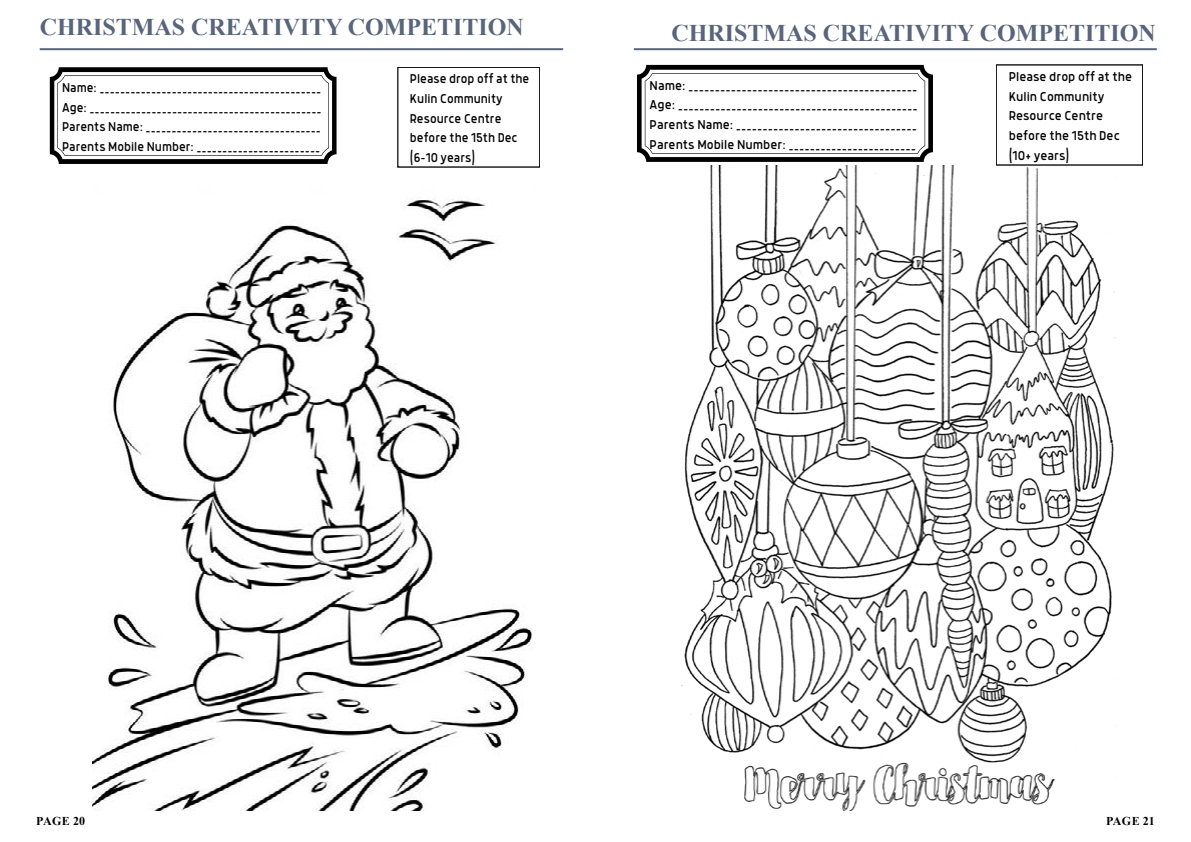
<style>
.page{position:relative;width:1191px;height:842px;background:#fff}
.page>*{position:absolute;margin:0;border:0;box-sizing:border-box;transform-origin:0 0}
.t1{font:700 24px "Times New Roman";color:#59657b}
.t2{font:14.1px/19.7px "Anteb";color:#000;text-align:justify;scale:.93 1}
.t3{font:14.1px/19.7px "Anteb";color:#000;text-align:justify;scale:.95 1}
.t4{font:700 12px "Times New Roman";letter-spacing:.015em;color:#000}
</style>
<div class="page">
<hr style="left:40px;top:48px;width:523px;height:2px;background:#59657b">
<img style="left:92px;top:196px;width:441px;height:614px">
<svg style="left:50px;top:67px;width:286px;height:97px"></svg>
<svg style="left:398px;top:67px;width:142px;height:100px"></svg>
<hr style="left:634px;top:48px;width:522px;height:2px;background:#59657b">
<img style="left:681px;top:165px;width:461px;height:645px">
<svg style="left:637px;top:65px;width:296px;height:97px"></svg>
<svg style="left:996px;top:65px;width:146px;height:100px"></svg>
<h1 class="t1" style="left:40px;top:10px;width:486px">CHRISTMAS CREATIVITY COMPETITION</h1>
<p class="t2" style="left:62px;top:77px;width:281px">Name: ___________________________________________ Age: _____________________________________________ Parents Name: __________________________________ Parents Mobile Number: ________________________</p>
<p class="t2" style="left:410px;top:69px;width:130px;text-align:left">Please drop off at the<br>Kulin Community<br>Resource Centre before the 15th Dec (6-10 years)</p>
<h1 class="t1" style="left:671px;top:15px;width:486px">CHRISTMAS CREATIVITY COMPETITION</h1>
<p class="t3" style="left:649px;top:75px;width:284px">Name: ___________________________________________ Age: _____________________________________________ Parents Name: __________________________________ Parents Mobile Number: ________________________</p>
<p class="t3" style="left:1008px;top:66px;width:131px;text-align:left">Please drop off at the<br>Kulin Community<br>Resource Centre before the 15th Dec (10+ years)</p>
<p class="t4" style="left:36px;top:813px;width:50px">PAGE 20</p>
<p class="t4" style="left:1106px;top:813px;width:50px">PAGE 21</p>
</div>
